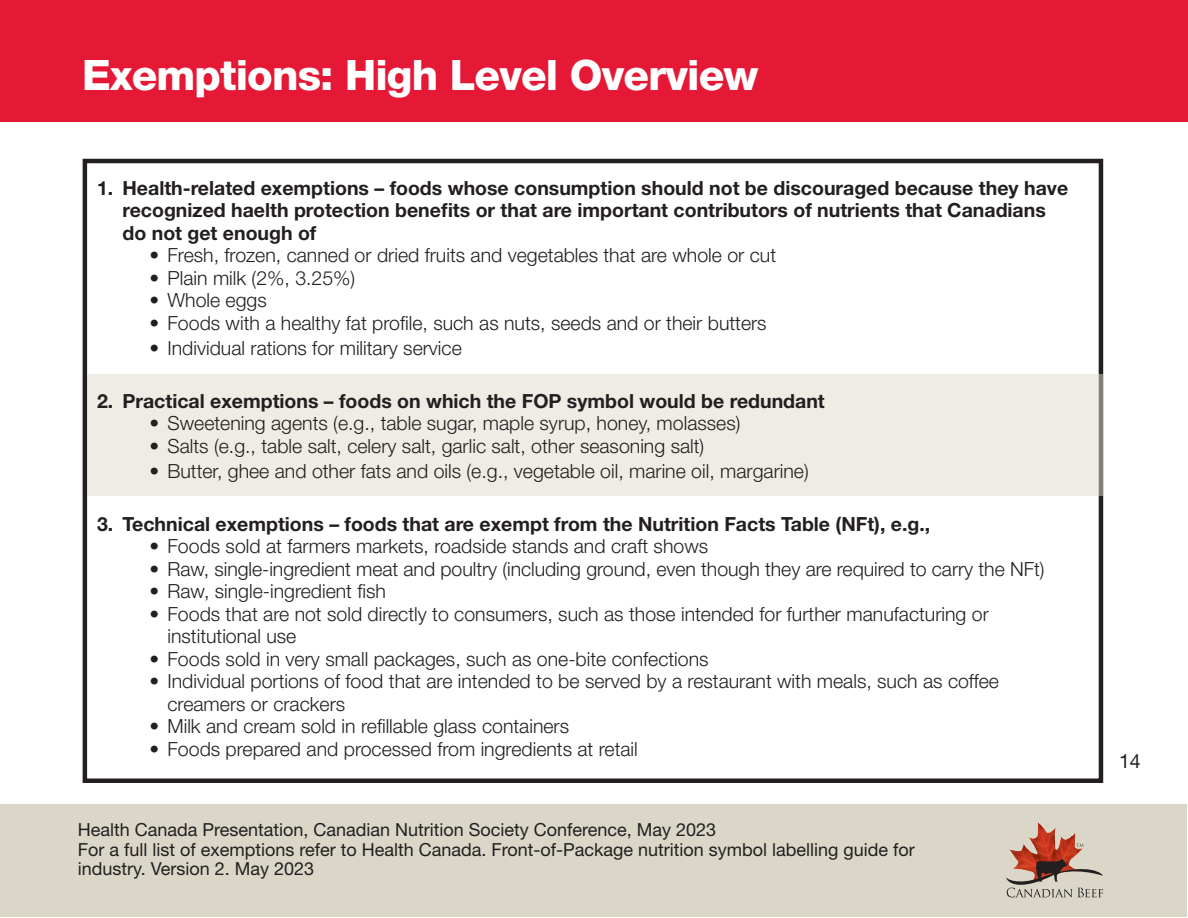
<style>
.page{position:relative;width:1188px;height:918px;background:#fff}
.page>*{position:absolute;margin:0;border:0;box-sizing:border-box;transform-origin:0 0}
.t1{font:800 42px "Helvetica Neue LT Std";letter-spacing:-.02em;color:#fff}
.t2{font:300 19.5px "Helvetica Neue LT Std";color:#231f20}
.t3{font:700 19.5px "Helvetica Neue LT Std";color:#231f20}
.t4{font:19.5px "Helvetica Neue LT Std";color:#231f20}
.t5{font:18px/19.5px "Helvetica Neue LT Std";color:#231f20}
</style>
<div class="page">
<div style="left:83px;top:159px;width:1020px;height:624px;border:4px solid #231f20"></div>
<div style="left:87px;top:375px;width:1016px;height:121px;background:#eeece5"></div>
<div style="left:0;top:0;width:1188px;height:122px;background:#e51836"></div>
<div style="left:1px;top:804px;width:1186px;height:113px;background:#dad6c8"></div>
<img style="left:1009px;top:824px;width:74px;height:35px">
<svg style="left:1076px;top:843px;width:8px;height:4px"></svg>
<svg style="left:1006px;top:859px;width:97px;height:38px"></svg>
<p class="t1" style="left:82px;top:50px;width:678px">Exemptions: High Level Overview</p>
<p class="t3" style="left:97px;top:176px;width:973px">1. Health-related exemptions – foods whose consumption should not be discouraged because they have</p>
<p class="t3" style="left:123px;top:198px;width:925px">recognized haelth protection benefits or that are important contributors of nutrients that Canadians</p>
<p class="t3" style="left:123px;top:221px;width:195px">do not get enough of</p>
<p class="t2" style="left:150px;top:243px;width:628px">• Fresh, frozen, canned or dried fruits and vegetables that are whole or cut</p>
<p class="t2" style="left:150px;top:266px;width:207px">• Plain milk (2%, 3.25%)</p>
<p class="t2" style="left:150px;top:288px;width:119px">• Whole eggs</p>
<p class="t2" style="left:150px;top:311px;width:619px">• Foods with a healthy fat profile, such as nuts, seeds and or their butters</p>
<p class="t2" style="left:150px;top:336px;width:314px">• Individual rations for military service</p>
<p class="t3" style="left:97px;top:389px;width:729px">2. Practical exemptions – foods on which the FOP symbol would be redundant</p>
<p class="t2" style="left:150px;top:411px;width:592px">• Sweetening agents (e.g., table sugar, maple syrup, honey, molasses)</p>
<p class="t2" style="left:150px;top:434px;width:556px">• Salts (e.g., table salt, celery salt, garlic salt, other seasoning salt)</p>
<p class="t2" style="left:150px;top:459px;width:661px">• Butter, ghee and other fats and oils (e.g., vegetable oil, marine oil, margarine)</p>
<p class="t3" style="left:97px;top:512px;width:835px">3. Technical exemptions – foods that are exempt from the Nutrition Facts Table (NFt), e.g.,</p>
<p class="t2" style="left:150px;top:534px;width:560px">• Foods sold at farmers markets, roadside stands and craft shows</p>
<p class="t2" style="left:150px;top:557px;width:897px">• Raw, single-ingredient meat and poultry (including ground, even though they are required to carry the NFt)</p>
<p class="t2" style="left:150px;top:579px;width:238px">• Raw, single-ingredient fish</p>
<p class="t2" style="left:150px;top:602px;width:841px">• Foods that are not sold directly to consumers, such as those intended for further manufacturing or</p>
<p class="t2" style="left:168px;top:624px;width:130px">institutional use</p>
<p class="t2" style="left:150px;top:647px;width:561px">• Foods sold in very small packages, such as one-bite confections</p>
<p class="t2" style="left:150px;top:669px;width:851px">• Individual portions of food that are intended to be served by a restaurant with meals, such as coffee</p>
<p class="t2" style="left:168px;top:692px;width:179px">creamers or crackers</p>
<p class="t2" style="left:150px;top:714px;width:421px">• Milk and cream sold in refillable glass containers</p>
<p class="t2" style="left:150px;top:737px;width:490px">• Foods prepared and processed from ingredients at retail</p>
<p class="t5" style="left:78px;top:820px;width:640px">Health Canada Presentation, Canadian Nutrition Society Conference, May 2023</p>
<p class="t5" style="left:78px;top:839px;width:839px">For a full list of exemptions refer to Health Canada. Front-of-Package nutrition symbol labelling guide for industry. Version 2. May 2023</p>
<p class="t4" style="left:1119px;top:750px;width:23px">14</p>
</div>
